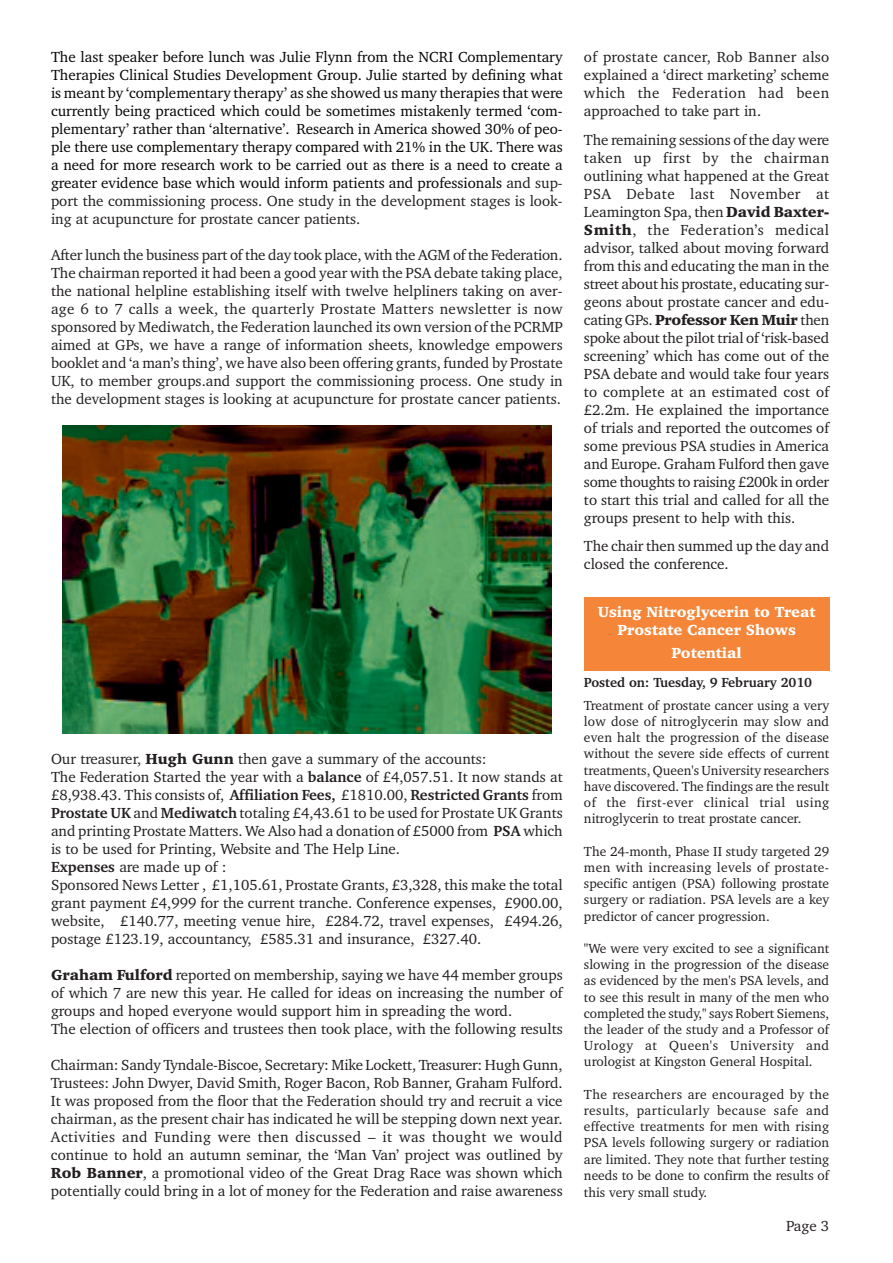
<style>
.page{position:relative;width:893px;height:1263px;background:#fff}
.page>*{position:absolute;margin:0;border:0;box-sizing:border-box;transform-origin:0 0}
.t1{font:15px/18px "Charter IT Cby BT";color:#231f20;text-align:justify}
.t2{font:15px/18px "Charter IT Cby BT";color:#070504;text-align:justify}
.t3{font:900 15px/18px "Charter IT Cby BT";color:#fff;text-align:center}
.t4{font:13.5px/16.2px "Charter IT Cby BT";color:#231f20;text-align:justify}
.t5{font:700 13.5px "Charter IT Cby BT";color:#231f20}
.s1{color:#231f20}
.s2{font-weight:900}
.s3{font-weight:700}
</style>
<div class="page">
<img style="left:63px;top:425px;width:488px;height:309px">
<div style="left:584px;top:597px;width:245px;height:74px;background:#f58639"></div>
<p class="t2" style="left:51px;top:48px;width:513px">The last speaker before lunch was Julie Flynn from the NCRI Complementary Therapies Clinical Studies Development Group. Julie started by defining what is meant by ‘complementary therapy’ as she showed us many therapies that were currently being practiced which could be sometimes mistakenly termed ‘com&shy;plementary’ rather than ‘alternative’. Research in America showed 30% of peo&shy;ple there use complementary therapy compared with 21% in the UK. There was a need for more research work to be carried out as there is a need to create a greater evidence base which would inform patients and professionals <span class="s1">and sup&shy;port the commissioning process. One study in the development stages is look&shy;ing at acupuncture for prostate cancer patients.</span></p>
<p class="t1" style="left:51px;top:246px;width:513px">After lunch the business part of the day took place, with the AGM of the Federation.<br>The chairman reported it had been a good year with the PSA debate taking place, the national helpline establishing itself with twelve helpliners taking on aver&shy;age 6 to 7 calls a week, the quarterly Prostate Matters newsletter is now sponsored by Mediwatch, the Federation launched its own version of the PCRMP aimed at GPs, we have a range of information sheets, knowledge empowers booklet and ‘a man’s thing’, we have also been offering grants, funded by Prostate UK, to member groups.and support the commissioning process. One study in the development stages is looking at acupuncture for prostate cancer patients.</p>
<p class="t1" style="left:51px;top:750px;width:513px;text-align:left">Our treasurer, <span class="s2">Hugh Gunn</span> then gave a summary of the accounts:<br>The Federation Started the year with a <span class="s3">balance</span> of £4,057.51. It now stands at £8,938.43. This consists of, <span class="s3">Affiliation Fees,</span> £1810.00, <span class="s3">Restricted Grants</span> from <span class="s3">Prostate UK</span> and <span class="s3">Mediwatch</span> totaling £4,43.61 to be used for Prostate UK Grants and printing Prostate Matters. We Also had a donation of £5000 from <span class="s3">PSA</span> which is to be used for Printing, Website and The Help Line.<br><span class="s3">Expenses</span> are made up of :<br>Sponsored News Letter , £1,105.61, Prostate Grants, £3,328, this make the total grant payment £4,999 for the current tranche. Conference expenses, £900.00, website, £140.77, meeting venue hire, £284.72, travel expenses, £494.26, postage £123.19, accountancy, £585.31 and insurance, £327.40.</p>
<p class="t1" style="left:51px;top:966px;width:513px;text-align:left"><span class="s2">Graham Fulford</span> reported on membership, saying we have 44 member groups of which 7 are new this year. He called for ideas on increasing the number of groups and hoped everyone would support him in spreading the word.<br>The election of officers and trustees then took place, with the following results</p>
<p class="t1" style="left:51px;top:1056px;width:513px">Chairman: Sandy Tyndale-Biscoe, Secretary: Mike Lockett, Treasurer: Hugh Gunn, Trustees: John Dwyer, David Smith, Roger Bacon, Rob Banner, Graham Fulford.<br>It was proposed from the floor that the Federation should try and recruit a vice chairman, as the present chair has indicated he will be stepping down next year.<br>Activities and Funding were then discussed – it was thought we would continue to hold an autumn seminar, the ‘Man Van’ project was outlined by <span class="s2">Rob Banner</span>, a promotional video of the Great Drag Race was shown which potentially could bring in a lot of money for the Federation and raise awareness</p>
<p class="t1" style="left:584px;top:48px;width:247px">of prostate cancer, Rob Banner also explained a ‘direct marketing’ scheme which the Federation had been approached to take part in.</p>
<p class="t1" style="left:584px;top:130px;width:247px">The remaining sessions of the day were taken up first by the chairman outlining what happened at the Great PSA Debate last November at Leamington Spa, then <span class="s2">David Baxter-Smith</span>, the Federation’s medical advisor, talked about moving forward from this and educating the man in the street about his prostate, educating sur&shy;geons about prostate cancer and edu&shy;cating GPs. <span class="s2">Professor Ken Muir</span> then spoke about the pilot trial of ‘risk-based screening’ which has come out of the PSA debate and would take four years to complete at an estimated cost of £2.2m. He explained the importance of trials and reported the outcomes of some previous PSA studies in America and Europe. Graham Fulford then gave some thoughts to raising £200k in order to start this trial and called for all the groups present to help with this.</p>
<p class="t1" style="left:584px;top:537px;width:247px">The chair then summed up the day and closed the conference.</p>
<p class="t3" style="left:598px;top:603px;width:219px">Using Nitroglycerin to Treat<br>Prostate Cancer Shows</p>
<p class="t3" style="left:671px;top:643px;width:72px">Potential</p>
<p class="t5" style="left:584px;top:674px;width:230px">Posted on: Tuesday, 9 February 2010</p>
<p class="t4" style="left:584px;top:697px;width:247px">Treatment of prostate cancer using a very low dose of nitroglycerin may slow and even halt the progression of the disease without the severe side effects of current treatments, Queen's University researchers have discovered. The findings are the result of the first-ever clinical trial using nitroglycerin to treat prostate cancer.</p>
<p class="t4" style="left:584px;top:843px;width:247px">The 24-month, Phase II study targeted 29 men with increasing levels of prostate&shy;specific antigen (PSA) following prostate surgery or radiation. PSA levels are a key predictor of cancer progression.</p>
<p class="t4" style="left:584px;top:940px;width:247px">"We were very excited to see a significant slowing in the progression of the disease as evidenced by the men's PSA levels, and to see this result in many of the men who completed the study," says Robert Siemens, the leader of the study and a Professor of Urology at Queen's University and urologist at Kingston General Hospital.</p>
<p class="t4" style="left:584px;top:1086px;width:247px">The researchers are encouraged by the results, particularly because safe and effective treatments for men with rising PSA levels following surgery or radiation are limited. They note that further testing needs to be done to confirm the results of this very small study.</p>
<p class="t1" style="left:786px;top:1216px;width:45px">Page 3</p>
</div>
